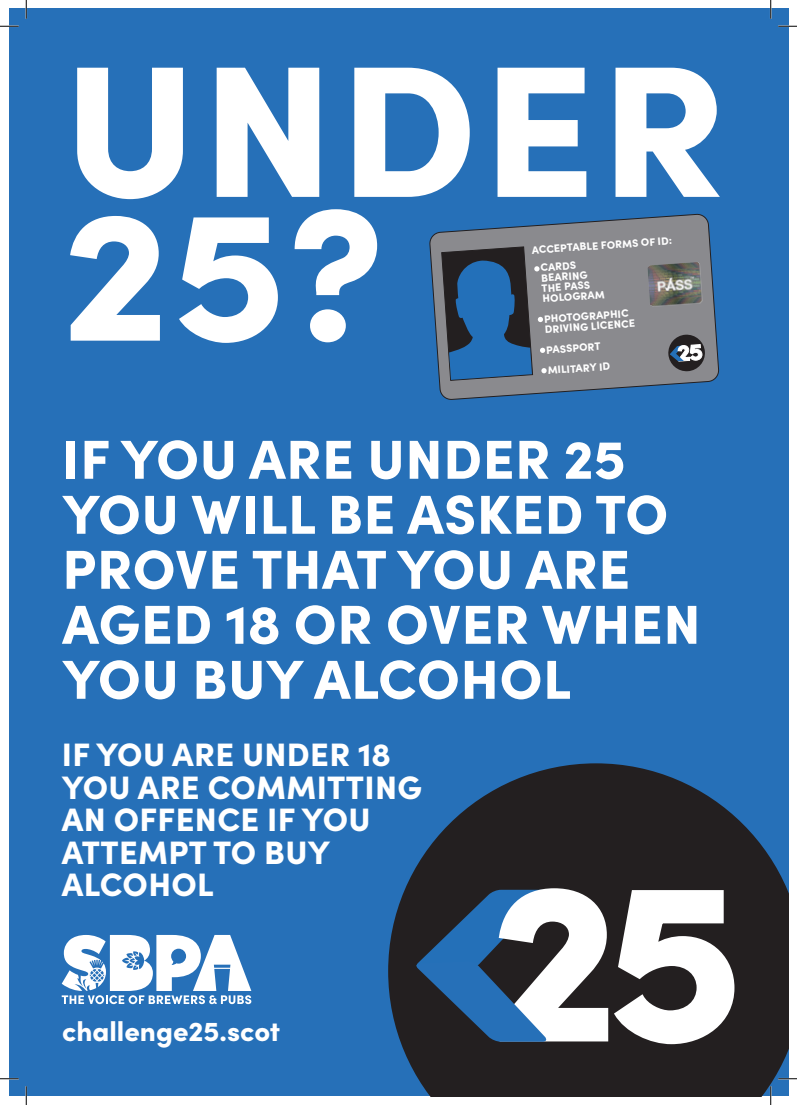
<style>
.page{position:relative;width:797px;height:1105px;background:#fff}
.page>*{position:absolute;margin:0;border:0;box-sizing:border-box;transform-origin:0 0}
.t1{font:900 187.5px/143.8px "Sofia Pro";letter-spacing:.02em;color:#fff;scale:1.05 1}
.t2{font:900 55px/55px "Sofia Pro";letter-spacing:.01em;color:#fff}
.t3{font:900 32.5px/32.5px "Sofia Pro";letter-spacing:.01em;color:#fff}
.t4{font:900 27.5px "Sofia Pro";color:#fff}
.t5{font:900 10.75px "Sofia Pro";color:#fff}
</style>
<div class="page">
<div style="left:9px;top:9px;width:779px;height:1087px;background:#2670b8"></div>
<svg style="left:388px;top:763px;width:400px;height:333px;fill:#231f20"></svg>
<svg style="left:497px;top:887px;width:238px;height:158px;background:#aaa8a9"></svg>
<svg style="left:415px;top:890px;width:132px;height:152px"></svg>
<svg style="left:62px;top:935px;width:189px;height:69px"></svg>
<svg style="left:429px;top:214px;width:290px;height:186px"></svg>
<img style="left:647px;top:262px;width:56px;height:45px">
<svg style="left:440px;top:246px;width:106px;height:135px"></svg>
<svg style="left:667px;top:334px;width:38px;height:38px"></svg>
<svg style="left:0;top:25px;width:19px;height:2px"></svg>
<svg style="left:778px;top:25px;width:19px;height:2px"></svg>
<svg style="left:0;top:1078px;width:19px;height:1px"></svg>
<svg style="left:778px;top:1078px;width:19px;height:1px"></svg>
<svg style="left:25px;top:0;width:2px;height:19px"></svg>
<svg style="left:25px;top:1086px;width:2px;height:19px"></svg>
<svg style="left:770px;top:0;width:1px;height:19px"></svg>
<svg style="left:770px;top:1086px;width:1px;height:19px"></svg>
<p class="t1" style="left:62px;top:42px;width:634px">UNDER<br>25?</p>
<p class="t5" style="left:531px;top:242px;width:142px;rotate:-4deg">ACCEPTABLE FORMS OF ID:</p>
<p class="t5" style="left:540px;top:259px;width:37px;rotate:-4deg">CARDS</p>
<p class="t5" style="left:540px;top:269px;width:48px;rotate:-4deg">BEARING</p>
<p class="t5" style="left:541px;top:280px;width:50px;rotate:-4deg">THE PASS</p>
<p class="t5" style="left:542px;top:290px;width:64px;rotate:-4deg">HOLOGRAM</p>
<p class="t5" style="left:543px;top:311px;width:86px;rotate:-4deg">PHOTOGRAPHIC</p>
<p class="t5" style="left:544px;top:321px;width:92px;rotate:-4deg">DRIVING LICENCE</p>
<p class="t5" style="left:545px;top:341px;width:56px;rotate:-4deg">PASSPORT</p>
<p class="t5" style="left:547px;top:362px;width:64px;rotate:-4deg">MILITARY ID</p>
<p class="t2" style="left:62px;top:427px;width:640px">IF YOU ARE UNDER 25<br>YOU WILL BE ASKED TO<br>PROVE THAT YOU ARE<br>AGED 18 OR OVER WHEN<br>YOU BUY ALCOHOL</p>
<p class="t3" style="left:62px;top:736px;width:362px">IF YOU ARE UNDER 18<br>YOU ARE COMMITTING<br>AN OFFENCE IF YOU<br>ATTEMPT TO BUY<br>ALCOHOL</p>
<p class="t4" style="left:62px;top:1010px;width:220px">challenge25.scot</p>
</div>
